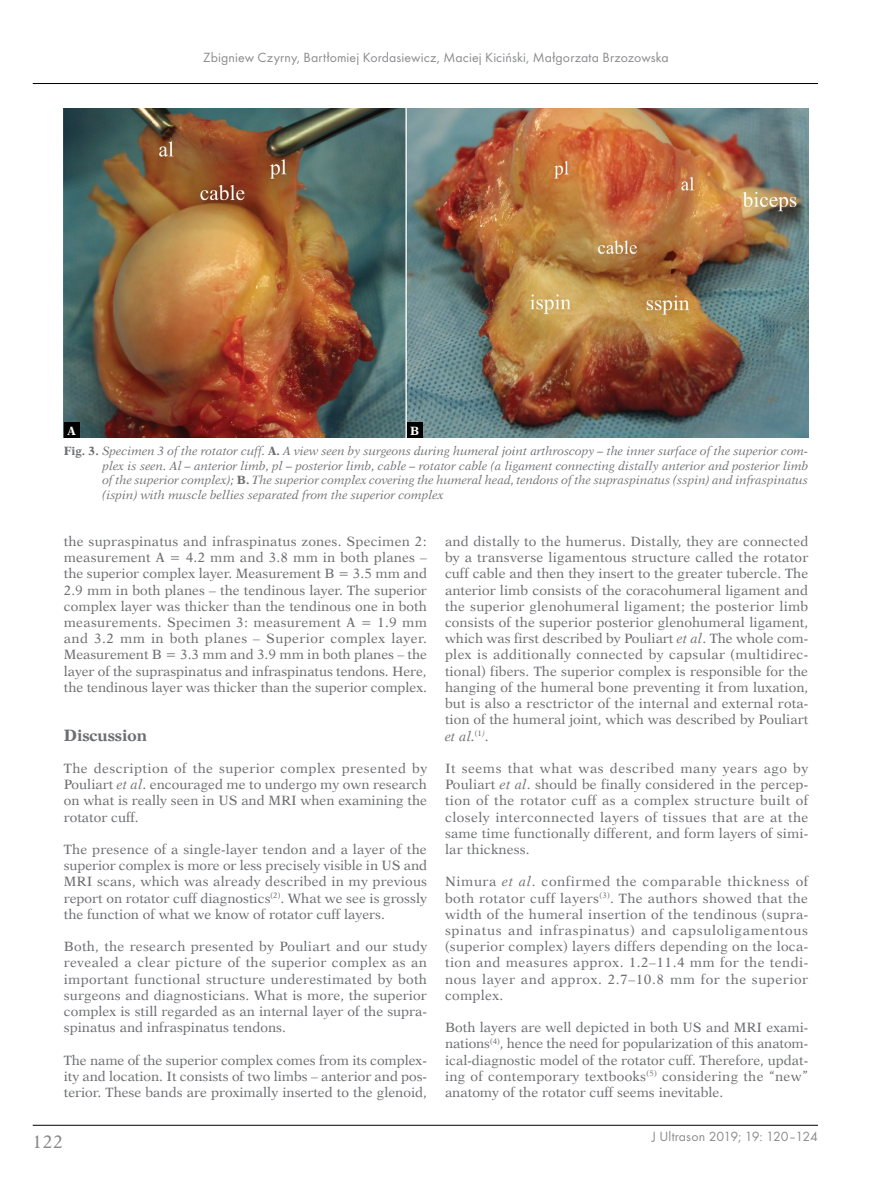
<style>
.page{position:relative;width:872px;height:1191px;background:#fff}
.page>*{position:absolute;margin:0;border:0;box-sizing:border-box;transform-origin:0 0}
.t1{font:18px "Dutch 823 EU Normal";color:#6d6e71}
._1st_Srodtytul_PL_An{font:16.5px "Dutch 823 EU Bold";color:#6d6e71}
.t2{font:13.8px "Futura TCE";letter-spacing:.01em;color:#6d6e71}
.BANG_-_Body_Ang{font:13.5px/16.2px "Dutch 823 EU Normal";color:#6d6e71;text-align:justify}
.Normalny{font:12px/14.4px "Dutch 823 EU Italic";color:#6d6e71;text-align:justify}
.Normalny-2{font:12px "Dutch 823 EU Bold";color:#fff}
.s1{font-family:"Dutch 823 EU Bold"}
.s2{font-family:"Dutch 823 EU Italic"}
</style>
<div class="page">
<hr style="left:33px;top:1125px;width:785px;height:1px;background:#000">
<hr style="left:33px;top:83px;width:785px;height:1px;background:#000">
<img style="left:64px;top:108px;width:744px;height:330px">
<div style="left:64px;top:422px;width:15px;height:15px;background:#000"></div>
<div style="left:407px;top:422px;width:15px;height:15px;background:#000"></div>
<p class="t2" style="left:203px;top:49px;width:467px">Zbigniew Czyrny, Bartłomiej Kordasiewicz, Maciej Kiciński, Małgorzata Brzozowska</p>
<p class="Normalny-2" style="left:67px;top:423px;width:10px">A</p>
<p class="Normalny-2" style="left:410px;top:423px;width:11px">B</p>
<p class="Normalny" style="left:102px;top:444px;width:707px;text-indent:-39px"><span class="s1">Fig. 3.</span> Specimen 3 of the rotator cuff. <span class="s1">A.</span> A view seen by surgeons during humeral joint arthroscopy – the inner surface of the superior com&shy;plex is seen. Al – anterior limb, pl – posterior limb, cable – rotator cable (a ligament connecting distally anterior and posterior limb of the superior complex); <span class="s1">B.</span> The superior complex covering the humeral head, tendons of the supraspinatus (sspin) and infraspinatus (ispin) with muscle bellies separated from the superior complex</p>
<p class="BANG_-_Body_Ang" style="left:64px;top:533px;width:365px">the supraspinatus and infraspinatus zones. Specimen 2: measurement A = 4.2 mm and 3.8 mm in both planes – the superior complex layer. Measurement B = 3.5 mm and 2.9 mm in both planes – the tendinous layer. The superior complex layer was thicker than the tendinous one in both measurements. Specimen 3: measurement A = 1.9 mm and 3.2 mm in both planes – Superior complex layer.<br>Measurement B = 3.3 mm and 3.9 mm in both planes – the layer of the supraspinatus and infraspinatus tendons. Here, the tendinous layer was thicker than the superior complex.</p>
<p class="_1st_Srodtytul_PL_An" style="left:64px;top:724px;width:85px">Discussion</p>
<p class="BANG_-_Body_Ang" style="left:64px;top:760px;width:365px">The description of the superior complex presented by Pouliart <span class="s2">et al</span>. encouraged me to undergo my own research on what is really seen in US and MRI when examining the rotator cuff.</p>
<p class="BANG_-_Body_Ang" style="left:64px;top:841px;width:365px">The presence of a single-layer tendon and a layer of the superior complex is more or less precisely visible in US and MRI scans, which was already described in my previous report on rotator cuff diagnostics<sup>(2)</sup>. What we see is grossly the function of what we know of rotator cuff layers.</p>
<p class="BANG_-_Body_Ang" style="left:64px;top:938px;width:365px">Both, the research presented by Pouliart and our study revealed a clear picture of the superior complex as an important functional structure underestimated by both surgeons and diagnosticians. What is more, the superior complex is still regarded as an internal layer of the supra&shy;spinatus and infraspinatus tendons.</p>
<p class="BANG_-_Body_Ang" style="left:64px;top:1052px;width:365px">The name of the superior complex comes from its complex&shy;ity and location. It consists of two limbs – anterior and pos&shy;terior. These bands are proximally inserted to the glenoid,</p>
<p class="BANG_-_Body_Ang" style="left:445px;top:533px;width:365px">and distally to the humerus. Distally, they are connected by a transverse ligamentous structure called the rotator cuff cable and then they insert to the greater tubercle. The anterior limb consists of the coracohumeral ligament and the superior glenohumeral ligament; the posterior limb consists of the superior posterior glenohumeral ligament, which was first described by Pouliart <span class="s2">et al</span>. The whole com&shy;plex is additionally connected by capsular (multidirec&shy;tional) fibers. The superior complex is responsible for the hanging of the humeral bone preventing it from luxation, but is also a resctrictor of the internal and external rota&shy;tion of the humeral joint, which was described by Pouliart <span class="s2">et al.</span><sup>(1</sup><sup>)</sup>.</p>
<p class="BANG_-_Body_Ang" style="left:445px;top:760px;width:365px">It seems that what was described many years ago by Pouliart <span class="s2">et al</span>. should be finally considered in the percep&shy;tion of the rotator cuff as a complex structure built of closely interconnected layers of tissues that are at the same time functionally different, and form layers of simi&shy;lar thickness.</p>
<p class="BANG_-_Body_Ang" style="left:445px;top:873px;width:365px">Nimura <span class="s2">et al</span>. confirmed the comparable thickness of both rotator cuff layers<sup>(3)</sup>. The authors showed that the width of the humeral insertion of the tendinous (supra&shy;spinatus and infraspinatus) and capsuloligamentous (superior complex) layers differs depending on the loca&shy;tion and measures approx. 1.2–11.4 mm for the tendi&shy;nous layer and approx. 2.7–10.8 mm for the superior complex.</p>
<p class="BANG_-_Body_Ang" style="left:445px;top:1019px;width:365px">Both layers are well depicted in both US and MRI exami&shy;nations<sup>(4)</sup>, hence the need for popularization of this anatom&shy;ical-diagnostic model of the rotator cuff. Therefore, updat&shy;ing of contemporary textbooks<sup>(5)</sup> considering the “new” anatomy of the rotator cuff seems inevitable.</p>
<h1 class="t1" style="left:33px;top:1131px;width:32px">122</h1>
<p class="t2" style="left:651px;top:1128px;width:168px">J Ultrason 2019; 19: 120–124</p>
</div>
